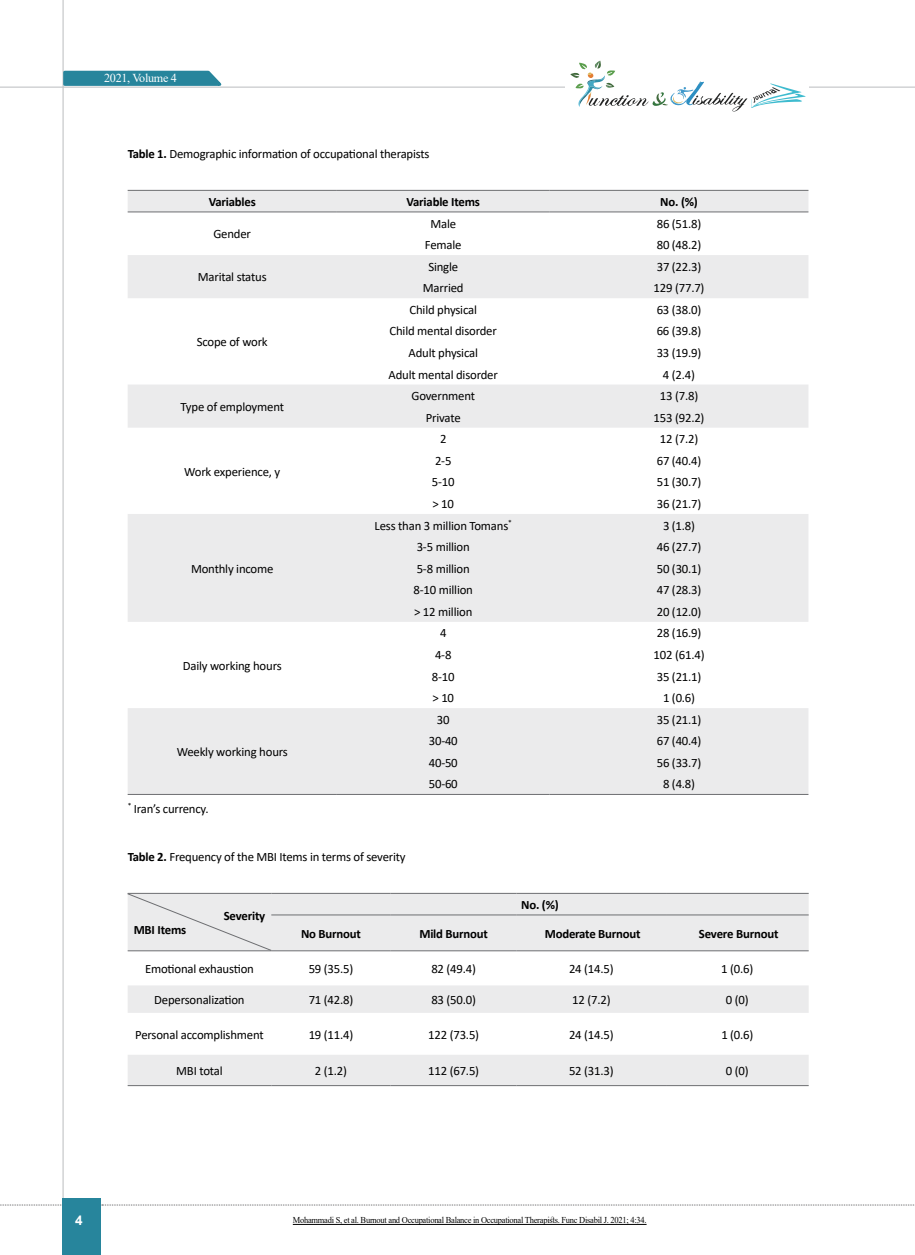
<style>
.page{position:relative;width:915px;height:1255px;background:#fff}
.page>*{position:absolute;margin:0;border:0;box-sizing:border-box;transform-origin:0 0}
.t1{font:700 13.5px "Arial";color:#fff}
.t2{font:12.75px "Calibri";letter-spacing:-.015em;color:#000}
.t3{font:700 12.75px "Calibri";letter-spacing:-.015em;color:#000}
.t4{font:12.15px "Times New Roman";letter-spacing:-.025em;color:#fff}
.t5{font:9px "Times New Roman";letter-spacing:-.03em;color:#000;scale:.94 1}
.t6{font:7.5px "Calibri";color:#000}
.s1{font-weight:700}
</style>
<div class="page">
<hr style="left:62px;top:0;width:2px;height:1254px;background:#c2c4c6">
<hr style="left:0;top:87px;width:914px;height:1px;background:#c2c4c6">
<svg style="left:0;top:1204px;width:63px;height:1px"></svg>
<svg style="left:102px;top:1204px;width:813px;height:1px"></svg>
<svg style="left:62px;top:69px;width:165px;height:18px;background:#549eb0"></svg>
<div style="left:63px;top:1198px;width:38px;height:56px;background:#27859c"></div>
<div style="left:564px;top:57px;width:244px;height:55px;background:#fff"></div>
<svg style="left:570px;top:61px;width:235px;height:51px"></svg>
<svg style="left:128px;top:191px;width:680px;height:603px;fill:#f1f1f2"></svg>
<hr style="left:128px;top:794px;width:209px;height:1px;background:#6d6e71">
<hr style="left:549px;top:794px;width:259px;height:1px;background:#6d6e71">
<hr style="left:337px;top:794px;width:212px;height:1px;background:#6d6e71">
<hr style="left:549px;top:190px;width:259px;height:1px;background:#6d6e71">
<hr style="left:337px;top:190px;width:212px;height:1px;background:#6d6e71">
<hr style="left:128px;top:190px;width:209px;height:1px;background:#6d6e71">
<hr style="left:549px;top:211px;width:259px;height:1px;background:#6d6e71">
<hr style="left:337px;top:211px;width:212px;height:1px;background:#6d6e71">
<hr style="left:128px;top:211px;width:209px;height:1px;background:#6d6e71">
<svg style="left:128px;top:894px;width:680px;height:191px;fill:#ebebec"></svg>
<hr style="left:128px;top:950px;width:143px;height:1px;background:#6d6e71">
<hr style="left:271px;top:893px;width:119px;height:1px;background:#6d6e71">
<hr style="left:390px;top:893px;width:126px;height:1px;background:#6d6e71">
<hr style="left:516px;top:893px;width:149px;height:1px;background:#6d6e71">
<hr style="left:665px;top:893px;width:143px;height:1px;background:#6d6e71">
<hr style="left:271px;top:914px;width:119px;height:1px;background:#6d6e71">
<hr style="left:390px;top:914px;width:126px;height:1px;background:#6d6e71">
<hr style="left:516px;top:914px;width:149px;height:1px;background:#6d6e71">
<hr style="left:665px;top:914px;width:143px;height:1px;background:#6d6e71">
<hr style="left:271px;top:950px;width:119px;height:1px;background:#6d6e71">
<hr style="left:390px;top:950px;width:126px;height:1px;background:#6d6e71">
<hr style="left:516px;top:950px;width:149px;height:1px;background:#6d6e71">
<hr style="left:665px;top:950px;width:143px;height:1px;background:#6d6e71">
<hr style="left:128px;top:1085px;width:143px;height:1px;background:#6d6e71">
<hr style="left:271px;top:1085px;width:119px;height:1px;background:#6d6e71">
<hr style="left:390px;top:1085px;width:126px;height:1px;background:#6d6e71">
<hr style="left:516px;top:1085px;width:149px;height:1px;background:#6d6e71">
<hr style="left:665px;top:1085px;width:143px;height:1px;background:#6d6e71">
<div style="left:128px;top:893px;width:143px;height:57px;background:#ebebec"></div>
<hr style="left:293px;top:1224px;width:353px;height:1px;background:#000">
<p class="t4" style="left:104px;top:69px;width:74px">2021, Volume 4</p>
<p class="t2" style="left:128px;top:145px;width:303px"><span class="s1">Table 1.</span> Demographic information of occupational therapists</p>
<p class="t3" style="left:209px;top:193px;width:49px">Variables</p>
<p class="t3" style="left:406px;top:193px;width:75px">Variable Items</p>
<p class="t3" style="left:660px;top:193px;width:39px">No. (%)</p>
<p class="t2" style="left:430px;top:214px;width:27px">Male</p>
<p class="t2" style="left:656px;top:214px;width:46px">86 (51.8)</p>
<p class="t2" style="left:213px;top:225px;width:39px">Gender</p>
<p class="t2" style="left:425px;top:236px;width:38px">Female</p>
<p class="t2" style="left:656px;top:236px;width:46px">80 (48.2)</p>
<p class="t2" style="left:428px;top:257px;width:31px">Single</p>
<p class="t2" style="left:656px;top:257px;width:46px">37 (22.3)</p>
<p class="t2" style="left:198px;top:268px;width:70px">Marital status</p>
<p class="t2" style="left:423px;top:279px;width:42px">Married</p>
<p class="t2" style="left:653px;top:279px;width:52px">129 (77.7)</p>
<p class="t2" style="left:409px;top:301px;width:69px">Child physical</p>
<p class="t2" style="left:656px;top:301px;width:46px">63 (38.0)</p>
<p class="t2" style="left:197px;top:333px;width:72px">Scope of work</p>
<p class="t2" style="left:389px;top:322px;width:109px">Child mental disorder</p>
<p class="t2" style="left:656px;top:322px;width:46px">66 (39.8)</p>
<p class="t2" style="left:408px;top:344px;width:71px">Adult physical</p>
<p class="t2" style="left:656px;top:344px;width:46px">33 (19.9)</p>
<p class="t2" style="left:388px;top:365px;width:111px">Adult mental disorder</p>
<p class="t2" style="left:662px;top:365px;width:34px">4 (2.4)</p>
<p class="t2" style="left:411px;top:387px;width:65px">Government</p>
<p class="t2" style="left:659px;top:387px;width:40px">13 (7.8)</p>
<p class="t2" style="left:180px;top:398px;width:105px">Type of employment</p>
<p class="t2" style="left:425px;top:408px;width:36px">Private</p>
<p class="t2" style="left:653px;top:408px;width:52px">153 (92.2)</p>
<p class="t2" style="left:440px;top:430px;width:8px">2</p>
<p class="t2" style="left:659px;top:430px;width:40px">12 (7.2)</p>
<p class="t2" style="left:184px;top:462px;width:98px">Work experience, y</p>
<p class="t2" style="left:191px;top:559px;width:84px">Monthly income</p>
<p class="t2" style="left:183px;top:656px;width:100px">Daily working hours</p>
<p class="t2" style="left:177px;top:743px;width:113px">Weekly working hours</p>
<p class="t2" style="left:435px;top:452px;width:18px">2-5</p>
<p class="t2" style="left:656px;top:452px;width:46px">67 (40.4)</p>
<p class="t2" style="left:432px;top:473px;width:24px">5-10</p>
<p class="t2" style="left:656px;top:473px;width:46px">51 (30.7)</p>
<p class="t2" style="left:432px;top:495px;width:23px">&gt; 10</p>
<p class="t2" style="left:656px;top:495px;width:46px">36 (21.7)</p>
<p class="t2" style="left:374px;top:516px;width:135px">Less than 3 million Tomans</p>
<p class="t2" style="left:662px;top:516px;width:34px">3 (1.8)</p>
<p class="t6" style="left:508px;top:517px;width:5px">*</p>
<p class="t2" style="left:416px;top:538px;width:55px">3-5 million</p>
<p class="t2" style="left:656px;top:538px;width:46px">46 (27.7)</p>
<p class="t2" style="left:416px;top:559px;width:55px">5-8 million</p>
<p class="t2" style="left:656px;top:559px;width:46px">50 (30.1)</p>
<p class="t2" style="left:413px;top:581px;width:61px">8-10 million</p>
<p class="t2" style="left:656px;top:581px;width:46px">47 (28.3)</p>
<p class="t2" style="left:414px;top:602px;width:60px">&gt; 12 million</p>
<p class="t2" style="left:656px;top:602px;width:46px">20 (12.0)</p>
<p class="t2" style="left:440px;top:624px;width:8px">4</p>
<p class="t2" style="left:656px;top:624px;width:46px">28 (16.9)</p>
<p class="t2" style="left:435px;top:646px;width:18px">4-8</p>
<p class="t2" style="left:653px;top:646px;width:52px">102 (61.4)</p>
<p class="t2" style="left:432px;top:667px;width:24px">8-10</p>
<p class="t2" style="left:656px;top:667px;width:46px">35 (21.1)</p>
<p class="t2" style="left:432px;top:689px;width:23px">&gt; 10</p>
<p class="t2" style="left:662px;top:689px;width:34px">1 (0.6)</p>
<p class="t2" style="left:437px;top:710px;width:14px">30</p>
<p class="t2" style="left:656px;top:710px;width:46px">35 (21.1)</p>
<p class="t2" style="left:428px;top:732px;width:30px">30-40</p>
<p class="t2" style="left:656px;top:732px;width:46px">67 (40.4)</p>
<p class="t2" style="left:428px;top:753px;width:30px">40-50</p>
<p class="t2" style="left:656px;top:753px;width:46px">56 (33.7)</p>
<p class="t2" style="left:428px;top:775px;width:30px">50-60</p>
<p class="t2" style="left:662px;top:775px;width:34px">8 (4.8)</p>
<p class="t2" style="left:128px;top:799px;width:82px"><sup>*</sup> Iran’s currency.</p>
<p class="t2" style="left:128px;top:848px;width:279px"><span class="s1">Table 2.</span> Frequency of the MBI Items in terms of severity</p>
<p class="t3" style="left:224px;top:906px;width:43px">Severity</p>
<p class="t3" style="left:521px;top:895px;width:39px">No. (%)</p>
<p class="t3" style="left:134px;top:920px;width:54px">MBI Items</p>
<p class="t3" style="left:301px;top:924px;width:61px">No Burnout</p>
<p class="t3" style="left:419px;top:924px;width:70px">Mild Burnout</p>
<p class="t3" style="left:544px;top:924px;width:97px">Moderate Burnout</p>
<p class="t3" style="left:698px;top:924px;width:81px">Severe Burnout</p>
<p class="t2" style="left:145px;top:959px;width:110px">Emotional exhaustion</p>
<p class="t2" style="left:308px;top:959px;width:46px">59 (35.5)</p>
<p class="t2" style="left:431px;top:959px;width:46px">82 (49.4)</p>
<p class="t2" style="left:569px;top:959px;width:46px">24 (14.5)</p>
<p class="t2" style="left:721px;top:959px;width:34px">1 (0.6)</p>
<p class="t2" style="left:154px;top:990px;width:92px">Depersonalization</p>
<p class="t2" style="left:308px;top:990px;width:46px">71 (42.8)</p>
<p class="t2" style="left:431px;top:990px;width:46px">83 (50.0)</p>
<p class="t2" style="left:572px;top:990px;width:40px">12 (7.2)</p>
<p class="t2" style="left:725px;top:990px;width:24px">0 (0)</p>
<p class="t2" style="left:135px;top:1025px;width:130px">Personal accomplishment</p>
<p class="t2" style="left:308px;top:1025px;width:46px">19 (11.4)</p>
<p class="t2" style="left:428px;top:1025px;width:52px">122 (73.5)</p>
<p class="t2" style="left:569px;top:1025px;width:46px">24 (14.5)</p>
<p class="t2" style="left:721px;top:1025px;width:34px">1 (0.6)</p>
<p class="t2" style="left:176px;top:1061px;width:48px">MBI total</p>
<p class="t2" style="left:315px;top:1061px;width:34px">2 (1.2)</p>
<p class="t2" style="left:428px;top:1061px;width:52px">112 (67.5)</p>
<p class="t2" style="left:569px;top:1061px;width:46px">52 (31.3)</p>
<p class="t2" style="left:725px;top:1061px;width:24px">0 (0)</p>
<p class="t1" style="left:75px;top:1210px;width:9px">4</p>
<p class="t5" style="left:293px;top:1213px;width:378px">Mohammadi S, et al. Burnout and Occupational Balance in Occupational Therapists. Func Disabil J. 2021; 4:34.</p>
</div>
